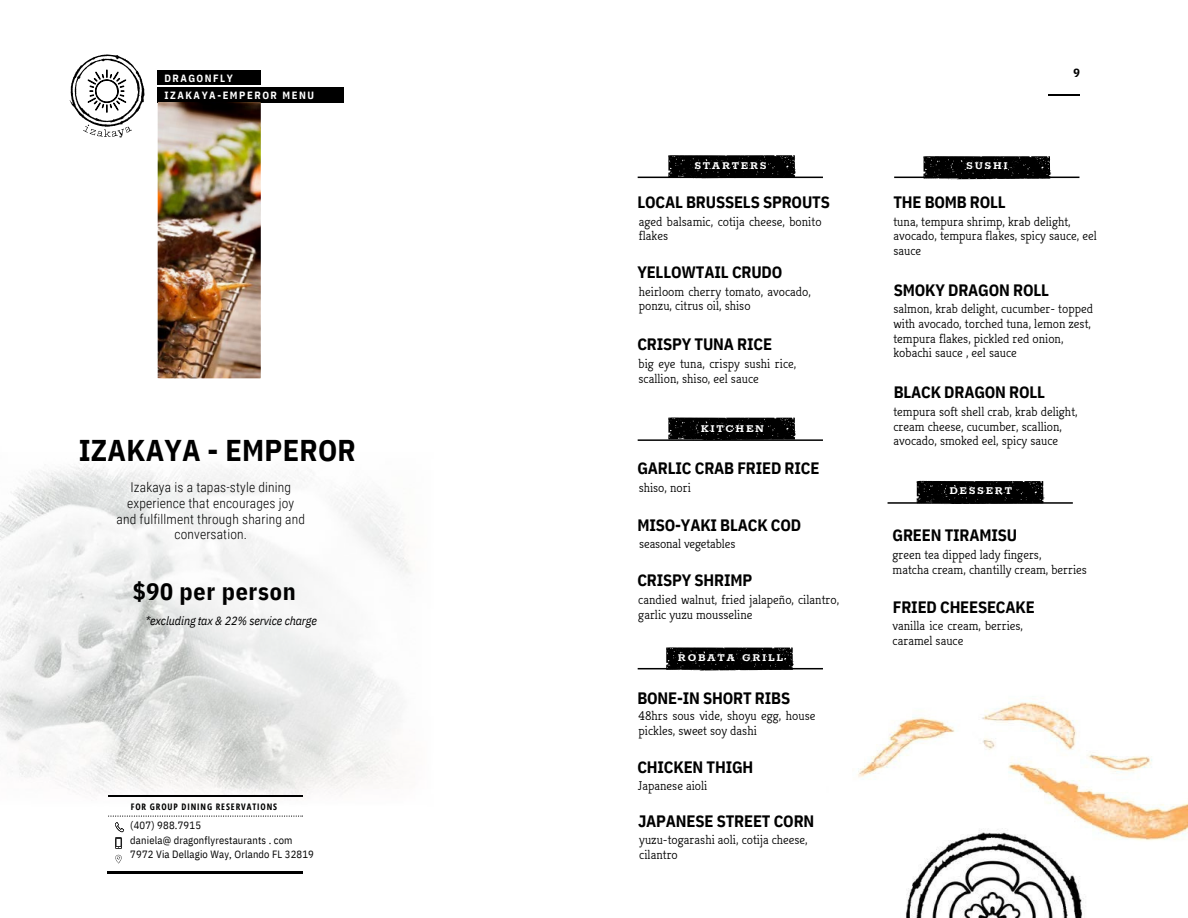
<style>
.page{position:relative;width:1188px;height:918px;background:#fff}
.page>*{position:absolute;margin:0;border:0;box-sizing:border-box;transform-origin:0 0}
.t1{font:700 30px "IBM Plex Sans Cond";letter-spacing:.01em;color:#000}
.t2{font:700 24px "IBM Plex Sans Cond";letter-spacing:.03em;color:#000}
.t3{font:700 16.5px "IBM Plex Sans Cond";letter-spacing:-.01em;color:#000}
.t4{font:300 13.5px/15.8px "Roboto Condensed";letter-spacing:.01em;color:#000;text-align:center}
.t5{font:300 12.75px/14.7px "Kreon";color:#000}
.t6{font:700 12px "Rokkitt";letter-spacing:.14em;color:#fff}
.t7{font:italic 12px "IBM Plex Sans Cond";letter-spacing:-.01em;color:#000}
.t8{font:700 12px "IBM Plex Sans Cond";color:#000}
.t9{font:10.5px/14.7px "IBM Plex Sans Cond";letter-spacing:.015em;color:#000}
.t10{font:700 10.5px "IBM Plex Sans Cond";letter-spacing:.15em;color:#fff}
.t11{font:700 9px "Open Sans Condensed";letter-spacing:.105em;color:#000}
</style>
<div class="page">
<svg style="left:665px;top:647px;width:130px;height:24px;background:#1b1b1b"></svg>
<hr style="left:638px;top:668px;width:185px;height:1px;background:#000">
<svg style="left:667px;top:155px;width:130px;height:24px;background:#181818"></svg>
<hr style="left:638px;top:177px;width:185px;height:1px;background:#000">
<svg style="left:668px;top:417px;width:128px;height:22px;background:#0f0f0f"></svg>
<hr style="left:638px;top:439px;width:185px;height:2px;background:#000">
<hr style="left:1048px;top:95px;width:32px;height:1px;background:#000">
<svg style="left:916px;top:481px;width:129px;height:21px;background:#0a0a0a"></svg>
<hr style="left:888px;top:502px;width:185px;height:2px;background:#000">
<svg style="left:922px;top:156px;width:130px;height:24px;background:#1b1b1b"></svg>
<hr style="left:894px;top:177px;width:185px;height:1px;background:#000">
<img style="left:0;top:464px;width:411px;height:352px">
<hr style="left:108px;top:796px;width:195px;height:1px;background:#000">
<hr style="left:108px;top:872px;width:195px;height:1px;background:#000">
<svg style="left:115px;top:855px;width:7px;height:8px"></svg>
<svg style="left:108px;top:816px;width:195px;height:33px"></svg>
<img style="left:158px;top:102px;width:103px;height:276px">
<svg style="left:70px;top:55px;width:75px;height:82px"></svg>
<div style="left:158px;top:70px;width:103px;height:15px;background:#000"></div>
<div style="left:158px;top:87px;width:186px;height:15px;background:#000"></div>
<img style="left:858px;top:698px;width:330px;height:220px">
<h4 class="t10" style="left:164px;top:72px;width:70px">DRAGONFLY</h4>
<h3 class="t10" style="left:164px;top:89px;width:151px">IZAKAYA-EMPEROR MENU</h3>
<h5 class="t1" style="left:79px;top:430px;width:279px">IZAKAYA - EMPEROR</h5>
<p class="t4" style="left:117px;top:480px;width:190px">Izakaya is a tapas-style dining experience that encourages joy and fulfillment through sharing and conversation.</p>
<h5 class="t2" style="left:133px;top:576px;width:164px">$90 per person</h5>
<h4 class="t7" style="left:145px;top:613px;width:173px">*excluding tax &amp; 22% service charge</h4>
<h3 class="t11" style="left:131px;top:800px;width:148px">FOR GROUP DINING RESERVATIONS</h3>
<h4 class="t9" style="left:130px;top:818px;width:72px">(407) 988.7915</h4>
<h3 class="t9" style="left:130px;top:832px;width:185px">daniela@ dragonflyrestaurants . com<br>7972 Via Dellagio Way, Orlando FL 32819</h3>
<h4 class="t6" style="left:694px;top:160px;width:74px">STARTERS</h4>
<h3 class="t3" style="left:637px;top:191px;width:194px">LOCAL BRUSSELS SPROUTS</h3>
<h4 class="t5" style="left:639px;top:214px;width:184px">aged balsamic, cotija cheese, bonito flakes</h4>
<h3 class="t3" style="left:637px;top:261px;width:147px">YELLOWTAIL CRUDO</h3>
<h4 class="t5" style="left:639px;top:284px;width:174px">heirloom cherry tomato, avocado, ponzu, citrus oil, shiso</h4>
<p class="t3" style="left:637px;top:333px;width:136px">CRISPY TUNA RICE</p>
<p class="t5" style="left:639px;top:356px;width:159px">big eye tuna, crispy sushi rice, scallion, shiso, eel sauce</p>
<h1 class="t6" style="left:701px;top:422px;width:65px">KITCHEN</h1>
<h3 class="t3" style="left:637px;top:458px;width:184px">GARLIC CRAB FRIED RICE</h3>
<h4 class="t5" style="left:639px;top:481px;width:54px">shiso, nori</h4>
<p class="t3" style="left:637px;top:514px;width:165px">MISO-YAKI BLACK COD</p>
<h5 class="t5" style="left:639px;top:536px;width:98px">seasonal vegetables</h5>
<h3 class="t3" style="left:637px;top:569px;width:116px">CRISPY SHRIMP</h3>
<h4 class="t5" style="left:638px;top:592px;width:203px">candied walnut, fried jalapeño, cilantro, garlic yuzu mousseline</h4>
<h2 class="t6" style="left:678px;top:651px;width:107px">ROBATA GRILL</h2>
<h3 class="t3" style="left:637px;top:687px;width:154px">BONE-IN SHORT RIBS</h3>
<h4 class="t5" style="left:639px;top:709px;width:178px">48hrs sous vide, shoyu egg, house pickles, sweet soy dashi</h4>
<h4 class="t3" style="left:637px;top:756px;width:117px">CHICKEN THIGH</h4>
<p class="t5" style="left:638px;top:778px;width:71px">Japanese aioli</p>
<h5 class="t3" style="left:638px;top:810px;width:178px">JAPANESE STREET CORN</h5>
<p class="t5" style="left:639px;top:833px;width:170px">yuzu-togarashi aoli, cotija cheese, cilantro</p>
<h6 class="t6" style="left:966px;top:160px;width:43px">SUSHI</h6>
<p class="t8" style="left:1074px;top:65px;width:8px">9</p>
<p class="t3" style="left:893px;top:191px;width:114px">THE BOMB ROLL</p>
<p class="t5" style="left:893px;top:214px;width:205px">tuna, tempura shrimp, krab delight, avocado, tempura flakes, spicy sauce, eel sauce</p>
<p class="t3" style="left:894px;top:279px;width:157px">SMOKY DRAGON ROLL</p>
<p class="t5" style="left:893px;top:302px;width:201px">salmon, krab delight, cucumber- topped with avocado, torched tuna, lemon zest, tempura flakes, pickled red onion, kobachi sauce , eel sauce</p>
<p class="t3" style="left:894px;top:381px;width:153px">BLACK DRAGON ROLL</p>
<p class="t5" style="left:893px;top:404px;width:186px">tempura soft shell crab, krab delight, cream cheese, cucumber, scallion, avocado, smoked eel, spicy sauce</p>
<p class="t6" style="left:949px;top:484px;width:64px">DESSERT</p>
<h4 class="t3" style="left:893px;top:524px;width:126px">GREEN TIRAMISU</h4>
<h3 class="t5" style="left:893px;top:547px;width:196px">green tea dipped lady fingers,<br>matcha cream, chantilly cream, berries</h3>
<h5 class="t3" style="left:893px;top:596px;width:143px">FRIED CHEESECAKE</h5>
<h3 class="t5" style="left:893px;top:619px;width:132px">vanilla ice cream, berries, caramel sauce</h3>
</div>
